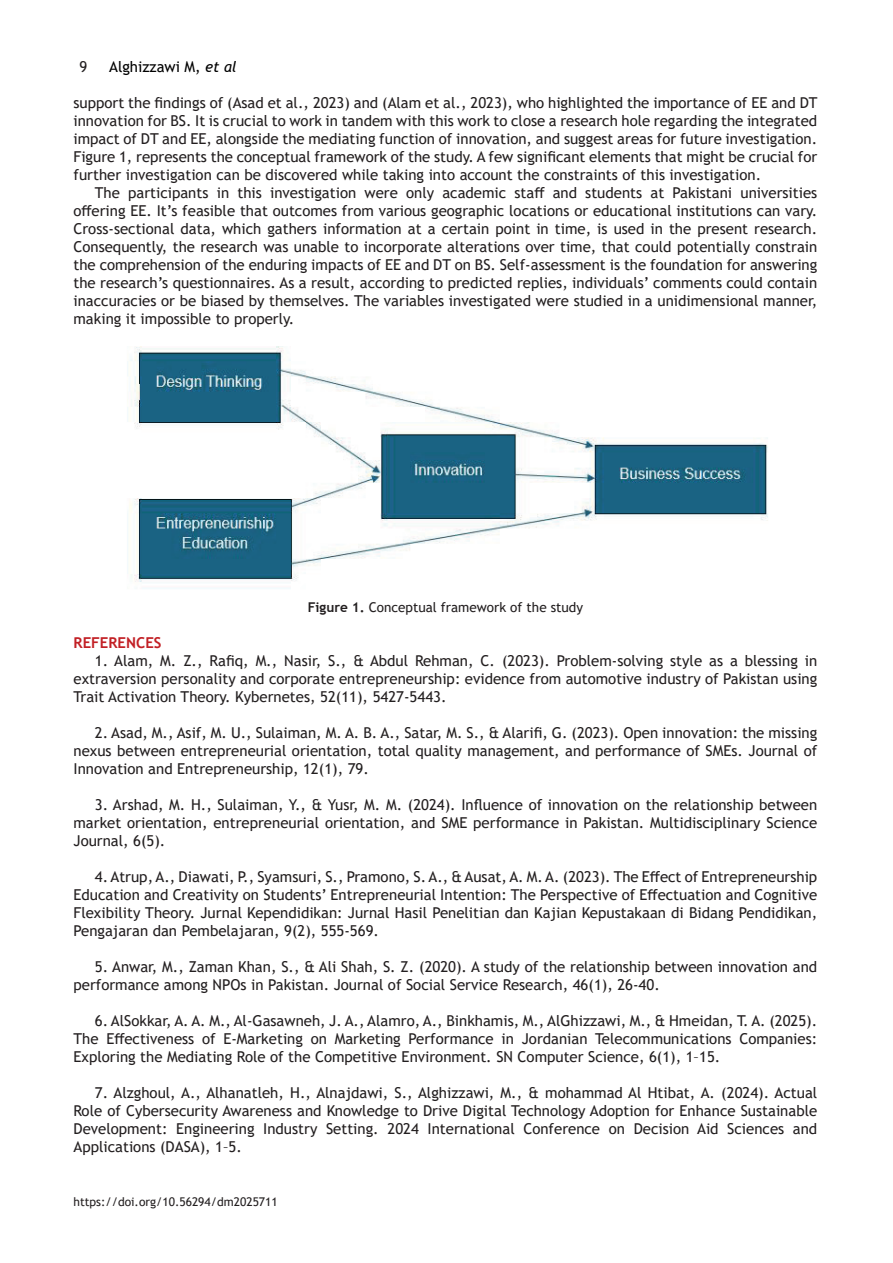
<style>
.page{position:relative;width:893px;height:1263px;background:#fff}
.page>*{position:absolute;margin:0;border:0;box-sizing:border-box;transform-origin:0 0}
.t1{font:15px/18px "Trebuchet MS";color:#231f20;text-align:justify}
.t2{font:15px "Trebuchet MS";color:#000}
.t3{font:700 15px "Trebuchet MS";color:#c22025}
.t4{font:13.5px "Trebuchet MS";color:#231f20}
.t5{font:12px "Trebuchet MS";color:#231f20}
.s1{font-style:italic}
.s2{font-weight:700}
</style>
<div class="page">
<img style="left:127px;top:346px;width:641px;height:243px">
<p class="t1" style="left:80px;top:58px;width:9px">9</p>
<p class="t2" style="left:109px;top:57px;width:129px">Alghizzawi M, <span class="s1">et al</span></p>
<p class="t1" style="left:74px;top:94px;width:746px">support the findings of (Asad et al., 2023) and (Alam et al., 2023), who highlighted the importance of EE and DT innovation for BS. It is crucial to work in tandem with this work to close a research hole regarding the integrated impact of DT and EE, alongside the mediating function of innovation, and suggest areas for future investigation.<br>Figure 1, represents the conceptual framework of the study. A few significant elements that might be crucial for further investigation can be discovered while taking into account the constraints of this investigation.</p>
<p class="t1" style="left:74px;top:184px;width:745px;text-indent:21px">The participants in this investigation were only academic staff and students at Pakistani universities offering EE. It’s feasible that outcomes from various geographic locations or educational institutions can vary.<br>Cross-sectional data, which gathers information at a certain point in time, is used in the present research.<br>Consequently, the research was unable to incorporate alterations over time, that could potentially constrain the comprehension of the enduring impacts of EE and DT on BS. Self-assessment is the foundation for answering the research’s questionnaires. As a result, according to predicted replies, individuals’ comments could contain inaccuracies or be biased by themselves. The variables investigated were studied in a unidimensional manner, making it impossible to properly.</p>
<p class="t4" style="left:308px;top:599px;width:277px"><span class="s2">Figure 1.</span> Conceptual framework of the study</p>
<p class="t3" style="left:74px;top:633px;width:90px">REFERENCES</p>
<p class="t1" style="left:74px;top:652px;width:745px;text-indent:21px">1. Alam, M. Z., Rafiq, M., Nasir, S., &amp; Abdul Rehman, C. (2023). Problem-solving style as a blessing in extraversion personality and corporate entrepreneurship: evidence from automotive industry of Pakistan using Trait Activation Theory. Kybernetes, 52(11), 5427-5443.</p>
<p class="t1" style="left:74px;top:724px;width:745px;text-indent:21px">2. Asad, M., Asif, M. U., Sulaiman, M. A. B. A., Satar, M. S., &amp; Alarifi, G. (2023). Open innovation: the missing nexus between entrepreneurial orientation, total quality management, and performance of SMEs. Journal of Innovation and Entrepreneurship, 12(1), 79.</p>
<p class="t1" style="left:74px;top:796px;width:745px;text-indent:21px">3. Arshad, M. H., Sulaiman, Y., &amp; Yusr, M. M. (2024). Influence of innovation on the relationship between market orientation, entrepreneurial orientation, and SME performance in Pakistan. Multidisciplinary Science Journal, 6(5).</p>
<p class="t1" style="left:74px;top:868px;width:745px;text-indent:21px">4. Atrup, A., Diawati, P., Syamsuri, S., Pramono, S. A., &amp; Ausat, A. M. A. (2023). The Effect of Entrepreneurship Education and Creativity on Students’ Entrepreneurial Intention: The Perspective of Effectuation and Cognitive Flexibility Theory. Jurnal Kependidikan: Jurnal Hasil Penelitian dan Kajian Kepustakaan di Bidang Pendidikan, Pengajaran dan Pembelajaran, 9(2), 555-569.</p>
<p class="t1" style="left:74px;top:958px;width:745px;text-indent:21px">5. Anwar, M., Zaman Khan, S., &amp; Ali Shah, S. Z. (2020). A study of the relationship between innovation and performance among NPOs in Pakistan. Journal of Social Service Research, 46(1), 26-40.</p>
<p class="t1" style="left:74px;top:1012px;width:745px;text-indent:21px">6. AlSokkar, A. A. M., Al-Gasawneh, J. A., Alamro, A., Binkhamis, M., AlGhizzawi, M., &amp; Hmeidan, T. A. (2025).<br>The Effectiveness of E-Marketing on Marketing Performance in Jordanian Telecommunications Companies:<br>Exploring the Mediating Role of the Competitive Environment. SN Computer Science, 6(1), 1–15.</p>
<p class="t1" style="left:74px;top:1084px;width:745px;text-indent:21px">7. Alzghoul, A., Alhanatleh, H., Alnajdawi, S., Alghizzawi, M., &amp; mohammad Al Htibat, A. (2024). Actual Role of Cybersecurity Awareness and Knowledge to Drive Digital Technology Adoption for Enhance Sustainable Development: Engineering Industry Setting. 2024 International Conference on Decision Aid Sciences and Applications (DASA), 1–5.</p>
<p class="t5" style="left:74px;top:1194px;width:206px">https://doi.org/10.56294/dm2025711</p>
</div>
